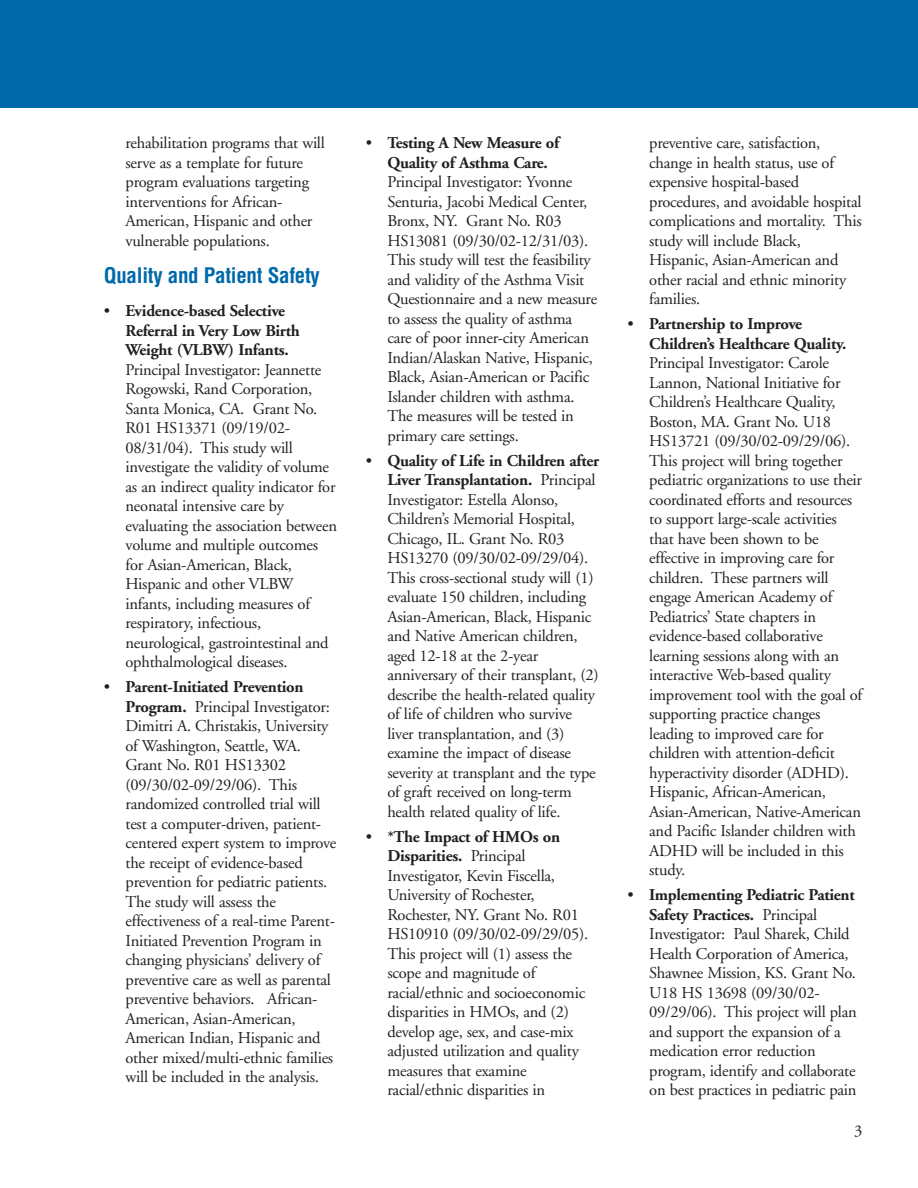
<style>
.page{position:relative;width:918px;height:1188px;background:#fff}
.page>*{position:absolute;margin:0;border:0;box-sizing:border-box;transform-origin:0 0}
.t1{font:700 condensed 21px "Helvetica";letter-spacing:-.015em;color:#0069aa}
.t2{font:16.5px/19.5px "Adobe Garamond";letter-spacing:-.015em;color:#231f20}
.t3{font:700 16.5px/19.5px "Adobe Garamond";letter-spacing:-.015em;color:#231f20}
.s1{font-weight:400}
.s2{font-weight:700}
</style>
<div class="page">
<div style="left:0;top:0;width:918px;height:108px;background:#0069aa"></div>
<p class="t2" style="left:126px;top:135px;width:201px">rehabilitation programs that will serve as a template for future program evaluations targeting interventions for African-<br>American, Hispanic and other vulnerable populations.</p>
<p class="t1" style="left:104px;top:268px;width:217px">Quality and Patient Safety</p>
<p class="t3" style="left:126px;top:303px;width:176px;text-indent:-22px"><span class="s1">•</span> Evidence-based Selective<br>Referral in Very Low Birth<br>Weight (VLBW) Infants.</p>
<p class="t2" style="left:126px;top:361px;width:213px">Principal Investigator: Jeannette<br>Rogowski, Rand Corporation,<br>Santa Monica, CA. Grant No.<br>R01 HS13371 (09/19/02-<br>08/31/04). This study will investigate the validity of volume as an indirect quality indicator for neonatal intensive care by evaluating the association between volume and multiple outcomes for Asian-American, Black,<br>Hispanic and other VLBW infants, including measures of respiratory, infectious, neurological, gastrointestinal and ophthalmological diseases.</p>
<p class="t2" style="left:126px;top:679px;width:212px;text-indent:-22px">• <span class="s2">Parent-Initiated Prevention<br>Program.</span> Principal Investigator:<br>Dimitri A. Christakis, University of Washington, Seattle, WA.<br>Grant No. R01 HS13302 (09/30/02-09/29/06). This randomized controlled trial will test a computer-driven, patient&shy;centered expert system to improve the receipt of evidence-based prevention for pediatric patients.<br>The study will assess the effectiveness of a real-time Parent-<br>Initiated Prevention Program in changing physicians’ delivery of preventive care as well as parental preventive behaviors. African-<br>American, Asian-American,<br>American Indian, Hispanic and other mixed/multi-ethnic families will be included in the analysis.</p>
<p class="t3" style="left:387px;top:135px;width:173px;text-indent:-22px"><span class="s1">•</span> Testing A New Measure of<br>Quality of Asthma Care.</p>
<p class="t2" style="left:387px;top:174px;width:211px">Principal Investigator: Yvonne<br>Senturia, Jacobi Medical Center,<br>Bronx, NY. Grant No. R03<br>HS13081 (09/30/02-12/31/03).<br>This study will test the feasibility and validity of the Asthma Visit<br>Questionnaire and a new measure to assess the quality of asthma care of poor inner-city American<br>Indian/Alaskan Native, Hispanic,<br>Black, Asian-American or Pacific<br>Islander children with asthma.<br>The measures will be tested in primary care settings.</p>
<p class="t2" style="left:387px;top:452px;width:213px;text-indent:-22px">• <span class="s2">Quality of Life in Children after<br>Liver Transplantation.</span> Principal<br>Investigator: Estella Alonso,<br>Children’s Memorial Hospital,<br>Chicago, IL. Grant No. R03<br>HS13270 (09/30/02-09/29/04).<br>This cross-sectional study will (1) evaluate 150 children, including<br>Asian-American, Black, Hispanic and Native American children, aged 12-18 at the 2-year anniversary of their transplant, (2) describe the health-related quality of life of children who survive liver transplantation, and (3) examine the impact of disease severity at transplant and the type of graft received on long-term health related quality of life.</p>
<p class="t2" style="left:387px;top:828px;width:203px;text-indent:-22px">• <span class="s2">*The Impact of HMOs on<br>Disparities.</span> Principal<br>Investigator, Kevin Fiscella,<br>University of Rochester,<br>Rochester, NY. Grant No. R01<br>HS10910 (09/30/02-09/29/05).<br>This project will (1) assess the scope and magnitude of racial/ethnic and socioeconomic disparities in HMOs, and (2) develop age, sex, and case-mix adjusted utilization and quality measures that examine racial/ethnic disparities in</p>
<p class="t2" style="left:649px;top:135px;width:214px">preventive care, satisfaction, change in health status, use of expensive hospital-based procedures, and avoidable hospital complications and mortality. This study will include Black,<br>Hispanic, Asian-American and other racial and ethnic minority families.</p>
<p class="t3" style="left:649px;top:316px;width:199px;text-indent:-22px"><span class="s1">•</span> Partnership to Improve<br>Children’s Healthcare Quality.</p>
<p class="t2" style="left:649px;top:355px;width:215px">Principal Investigator: Carole<br>Lannon, National Initiative for<br>Children’s Healthcare Quality,<br>Boston, MA. Grant No. U18<br>HS13721 (09/30/02-09/29/06).<br>This project will bring together pediatric organizations to use their coordinated efforts and resources to support large-scale activities that have been shown to be effective in improving care for children. These partners will engage American Academy of<br>Pediatrics’ State chapters in evidence-based collaborative learning sessions along with an interactive Web-based quality improvement tool with the goal of supporting practice changes leading to improved care for children with attention-deficit hyperactivity disorder (ADHD).<br>Hispanic, African-American,<br>Asian-American, Native-American and Pacific Islander children with<br>ADHD will be included in this study.</p>
<p class="t2" style="left:649px;top:887px;width:209px;text-indent:-22px">• <span class="s2">Implementing Pediatric Patient<br>Safety Practices.</span> Principal<br>Investigator: Paul Sharek, Child<br>Health Corporation of America,<br>Shawnee Mission, KS. Grant No.<br>U18 HS 13698 (09/30/02-<br>09/29/06). This project will plan and support the expansion of a medication error reduction program, identify and collaborate on best practices in pediatric pain</p>
<p class="t2" style="left:854px;top:1123px;width:10px">3</p>
</div>
